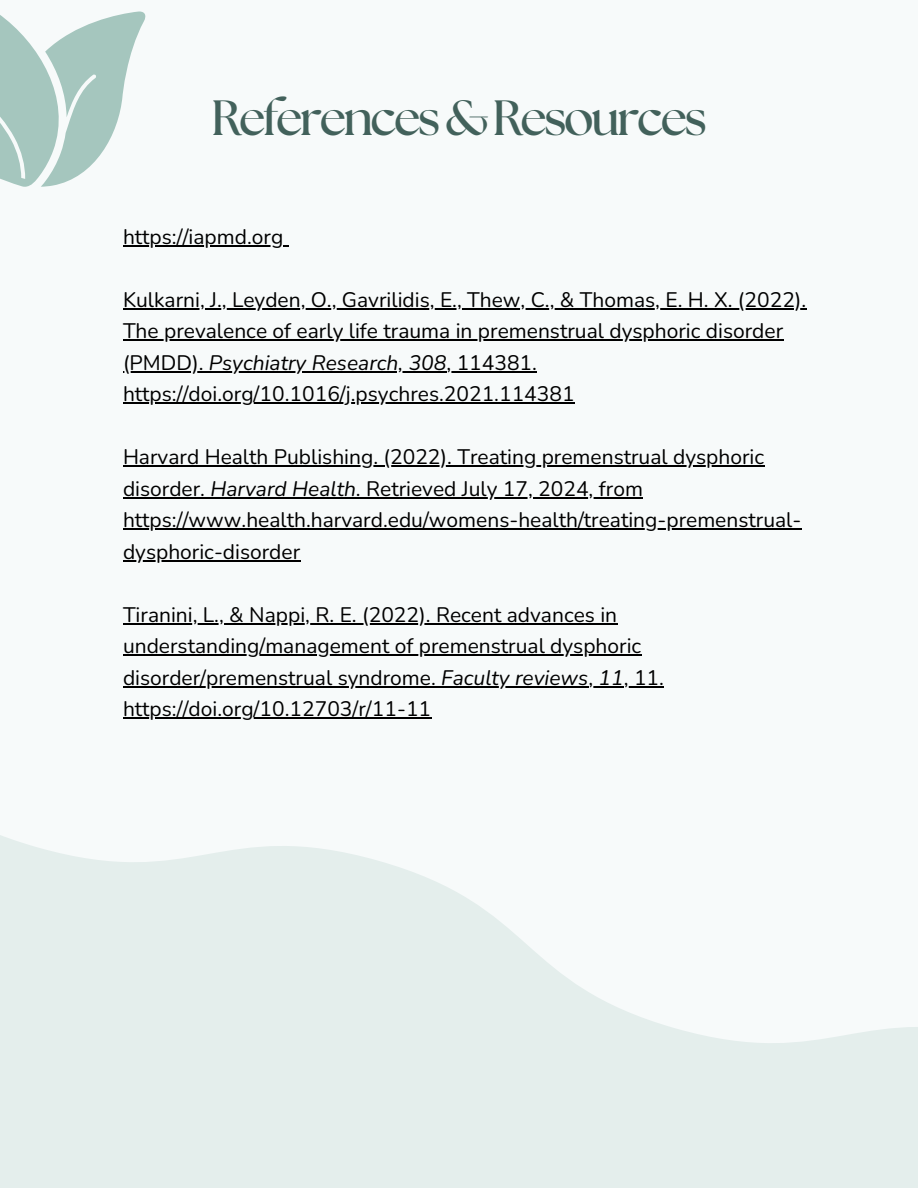
<style>
.page{position:relative;width:918px;height:1188px;background:#f7fafa}
.page>*{position:absolute;margin:0;border:0;box-sizing:border-box;transform-origin:0 0}
.t1{font:700 49.5px "The Seasons";letter-spacing:-.05em;color:#42615b}
.t2{font:21px/31.5px "Nunito";color:#000}
.t3{font:italic 21px "Nunito";color:#000}
.s1{font-style:normal}
.s2{font-style:italic}
</style>
<div class="page">
<hr style="left:123px;top:245px;width:160px;height:1px;background:#000">
<hr style="left:123px;top:308px;width:683px;height:1px;background:#000">
<hr style="left:123px;top:340px;width:660px;height:1px;background:#000">
<hr style="left:123px;top:371px;width:86px;height:1px;background:#000">
<hr style="left:209px;top:371px;width:237px;height:1px;background:#000">
<hr style="left:446px;top:371px;width:91px;height:1px;background:#000">
<hr style="left:123px;top:403px;width:452px;height:1px;background:#000">
<hr style="left:123px;top:466px;width:641px;height:1px;background:#000">
<hr style="left:123px;top:497px;width:88px;height:1px;background:#000">
<hr style="left:211px;top:497px;width:145px;height:1px;background:#000">
<hr style="left:356px;top:497px;width:287px;height:1px;background:#000">
<hr style="left:123px;top:529px;width:678px;height:1px;background:#000">
<hr style="left:123px;top:560px;width:177px;height:1px;background:#000">
<hr style="left:123px;top:623px;width:494px;height:1px;background:#000">
<hr style="left:123px;top:655px;width:518px;height:1px;background:#000">
<svg style="left:0;top:11px;width:146px;height:176px"></svg>
<svg style="left:0;top:686px;width:918px;height:502px;fill:#e4eeec"></svg>
<h1 class="t1" style="left:211px;top:96px;width:497px">References&amp;Resources</h1>
<p class="t2" style="left:123px;top:221px;width:162px">https://iapmd.org</p>
<h1 class="t2" style="left:123px;top:284px;width:685px">Kulkarni, J., Leyden, O., Gavrilidis, E., Thew, C., &amp; Thomas, E. H. X. (2022).</h1>
<p class="t2" style="left:123px;top:316px;width:662px">The prevalence of early life trauma in premenstrual dysphoric disorder</p>
<p class="t3" style="left:123px;top:349px;width:416px"><span class="s1">(PMDD).</span> Psychiatry Research, 308<span class="s1">, 114381.</span></p>
<p class="t2" style="left:123px;top:379px;width:453px">https://doi.org/10.1016/j.psychres.2021.114381</p>
<p class="t2" style="left:123px;top:442px;width:680px">Harvard Health Publishing. (2022). Treating premenstrual dysphoric disorder. <span class="s2">Harvard Health</span>. Retrieved July 17, 2024, from https://www.health.harvard.edu/womens-health/treating-premenstrual&shy;dysphoric-disorder</p>
<p class="t2" style="left:123px;top:599px;width:542px">Tiranini, L., &amp; Nappi, R. E. (2022). Recent advances in understanding/management of premenstrual dysphoric disorder/premenstrual syndrome. <span class="s2">Faculty reviews</span>, <span class="s2">11</span>, 11. https://doi.org/10.12703/r/11-11</p>
</div>
